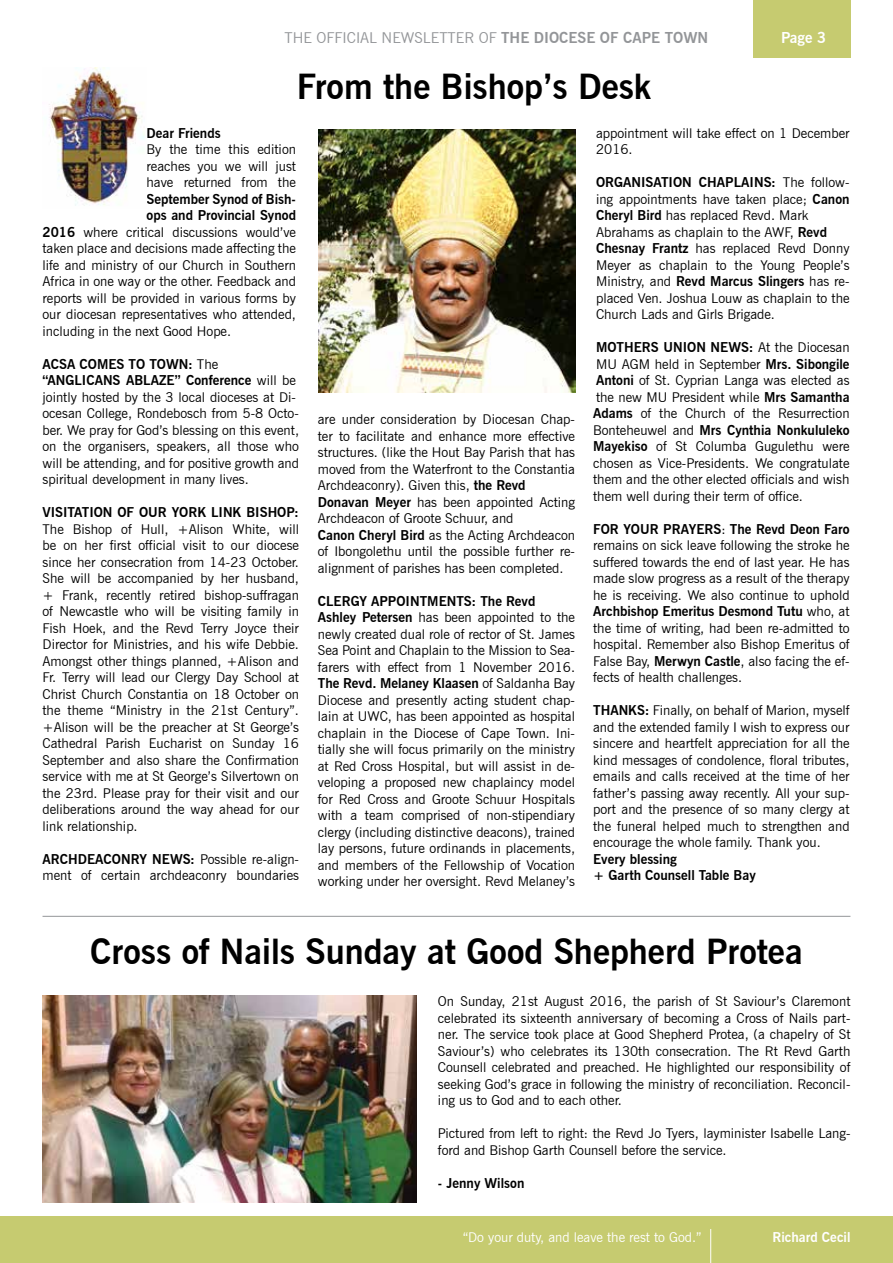
<style>
.page{position:relative;width:893px;height:1263px;background:#fff}
.page>*{position:absolute;margin:0;border:0;box-sizing:border-box;transform-origin:0 0}
.t1{font:700 34.5px "News Gothic BT";color:#000}
.t2{font:15px "News Gothic BT";color:#939598}
.t3{font:700 15px "News Gothic BT";color:#fff}
.t4{font:13.5px/16.5px "News Gothic BT";color:#000}
.t5{font:700 13.5px/16.5px "News Gothic BT";color:#000}
.t6{font:13.5px "News Gothic BT";color:#fff}
.t7{font:700 13.5px "News Gothic BT";color:#fff}
.s1{font-weight:700}
</style>
<div class="page">
<div style="left:753px;top:0;width:97px;height:57px;background:#c6cb70"></div>
<div style="left:0;top:1216px;width:893px;height:47px;background:#c6cb70"></div>
<hr style="left:710px;top:1229px;width:1px;height:34px;background:#fff">
<img style="left:49px;top:67px;width:96px;height:139px">
<img style="left:318px;top:129px;width:257px;height:263px">
<hr style="left:43px;top:916px;width:807px;height:1px;background:#939598">
<img style="left:43px;top:996px;width:374px;height:206px">
<p class="t2" style="left:285px;top:29px;width:425px">THE OFFICIAL NEWSLETTER OF <span class="s1">THE DIOCESE OF CAPE TOWN</span></p>
<p class="t3" style="left:781px;top:29px;width:47px">Page 3</p>
<h1 class="t1" style="left:297px;top:66px;width:356px">From the Bishop’s Desk</h1>
<p class="t5" style="left:147px;top:125px;width:76px">Dear Friends</p>
<p class="t4" style="left:147px;top:141px;width:151px;text-align:justify">By the time this edition reaches you we will just have returned from the</p>
<p class="t5" style="left:147px;top:191px;width:151px">September Synod of Bish-</p>
<p class="t5" style="left:147px;top:207px;width:151px">ops and Provincial Synod</p>
<p class="t4" style="left:43px;top:224px;width:255px"><span class="s1">2016</span> where critical discussions would’ve</p>
<p class="t4" style="left:43px;top:240px;width:255px">taken place and decisions made affecting the</p>
<p class="t4" style="left:43px;top:257px;width:255px">life and ministry of our Church in Southern</p>
<p class="t4" style="left:43px;top:273px;width:255px">Africa in one way or the other. Feedback and</p>
<p class="t4" style="left:43px;top:290px;width:255px">reports will be provided in various forms by</p>
<p class="t4" style="left:43px;top:306px;width:255px">our diocesan representatives who attended,</p>
<p class="t4" style="left:43px;top:323px;width:190px">including in the next Good Hope.</p>
<p class="t4" style="left:43px;top:356px;width:258px"><span class="s1">ACSA COMES TO TOWN:</span> The <span class="s1">“ANGLICANS ABLAZE” Conference</span> will be jointly hosted by the 3 local dioceses at Di&shy;ocesan College, Rondebosch from 5-8 Octo&shy;ber. We pray for God’s blessing on this event, on the organisers, speakers, all those who will be attending, and for positive growth and spiritual development in many lives.</p>
<p class="t5" style="left:43px;top:504px;width:258px">VISITATION OF OUR YORK LINK BISHOP:</p>
<p class="t4" style="left:43px;top:521px;width:258px;text-align:justify">The Bishop of Hull, +Alison White, will be on her first official visit to our diocese since her consecration from 14-23 October.<br>She will be accompanied by her husband, + Frank, recently retired bishop-suffragan of Newcastle who will be visiting family in Fish Hoek, and the Revd Terry Joyce their Director for Ministries, and his wife Debbie.<br>Amongst other things planned, +Alison and Fr. Terry will lead our Clergy Day School at Christ Church Constantia on 18 October on the theme “Ministry in the 21st Century”. +Alison will be the preacher at St George’s Cathedral Parish Eucharist on Sunday 16<br>September and also share the Confirmation service with me at St George’s Silvertown on the 23rd. Please pray for their visit and our deliberations around the way ahead for our link relationship.</p>
<p class="t4" style="left:43px;top:851px;width:258px"><span class="s1">ARCHDEACONRY NEWS:</span> Possible re-align&shy;ment of certain archdeaconry boundaries</p>
<p class="t4" style="left:318px;top:411px;width:259px">are under consideration by Diocesan Chap&shy;ter to facilitate and enhance more effective structures. (like the Hout Bay Parish that has moved from the Waterfront to the Constantia Archdeaconry). Given this, <span class="s1">the Revd Donavan Meyer</span> has been appointed Acting Archdeacon of Groote Schuur, and<br><span class="s1">Canon Cheryl Bird</span> as the Acting Archdeacon of Ibongolethu until the possible further re&shy;alignment of parishes has been completed.</p>
<p class="t4" style="left:318px;top:593px;width:259px"><span class="s1">CLERGY APPOINTMENTS: The Revd Ashley Petersen</span> has been appointed to the newly created dual role of rector of St. James Sea Point and Chaplain to the Mission to Sea&shy;farers with effect from 1 November 2016.<br><span class="s1">The Revd. Melaney Klaasen</span> of Saldanha Bay Diocese and presently acting student chap&shy;lain at UWC, has been appointed as hospital chaplain in the Diocese of Cape Town. Ini&shy;tially she will focus primarily on the ministry at Red Cross Hospital, but will assist in de&shy;veloping a proposed new chaplaincy model for Red Cross and Groote Schuur Hospitals with a team comprised of non-stipendiary clergy (including distinctive deacons), trained lay persons, future ordinands in placements, and members of the Fellowship of Vocation working under her oversight. Revd Melaney’s</p>
<p class="t4" style="left:596px;top:125px;width:255px">appointment will take effect on 1 December<br>2016.</p>
<p class="t4" style="left:596px;top:174px;width:255px"><span class="s1">ORGANISATION CHAPLAINS:</span> The follow&shy;ing appointments have taken place; <span class="s1">Canon Cheryl Bird</span> has replaced Revd. Mark Abrahams as chaplain to the AWF, <span class="s1">Revd Chesnay Frantz</span> has replaced Revd Donny Meyer as chaplain to the Young People’s Ministry, and <span class="s1">Revd Marcus Slingers</span> has re&shy;placed Ven. Joshua Louw as chaplain to the Church Lads and Girls Brigade.</p>
<p class="t4" style="left:593px;top:339px;width:258px;text-align:justify"><span class="s1">MOTHERS UNION NEWS:</span> At the Diocesan MU AGM held in September <span class="s1">Mrs. Sibongile Antoni</span> of St. Cyprian Langa was elected as the new MU President while <span class="s1">Mrs Samantha Adams</span> of the Church of the Resurrection Bonteheuwel and <span class="s1">Mrs Cynthia Nonkululeko Mayekiso</span> of St Columba Gugulethu were chosen as Vice-Presidents. We congratulate them and the other elected officials and wish them well during their term of office.</p>
<p class="t4" style="left:593px;top:520px;width:258px;text-align:justify"><span class="s1">FOR YOUR PRAYERS</span>: <span class="s1">The Revd Deon Faro </span>remains on sick leave following the stroke he suffered towards the end of last year. He has made slow progress as a result of the therapy he is receiving. We also continue to uphold <span class="s1">Archbishop Emeritus Desmond Tutu</span> who, at the time of writing, had been re-admitted to hospital. Remember also Bishop Emeritus of False Bay, <span class="s1">Merwyn Castle</span>, also facing the ef&shy;fects of health challenges.</p>
<p class="t4" style="left:593px;top:702px;width:258px;text-align:justify"><span class="s1">THANKS:</span> Finally, on behalf of Marion, myself and the extended family I wish to express our sincere and heartfelt appreciation for all the kind messages of condolence, floral tributes, emails and calls received at the time of her father’s passing away recently. All your sup&shy;port and the presence of so many clergy at the funeral helped much to strengthen and encourage the whole family. Thank you.</p>
<p class="t5" style="left:593px;top:850px;width:164px">Every blessing<br>+ Garth Counsell Table Bay</p>
<h1 class="t1" style="left:90px;top:931px;width:714px">Cross of Nails Sunday at Good Shepherd Protea</h1>
<p class="t4" style="left:438px;top:993px;width:414px;text-align:justify">On Sunday, 21st August 2016, the parish of St Saviour’s Claremont celebrated its sixteenth anniversary of becoming a Cross of Nails part&shy;ner. The service took place at Good Shepherd Protea, (a chapelry of St Saviour’s) who celebrates its 130th consecration. The Rt Revd Garth Counsell celebrated and preached. He highlighted our responsibility of seeking God’s grace in following the ministry of reconciliation. Reconcil&shy;ing us to God and to each other.</p>
<p class="t4" style="left:438px;top:1125px;width:414px">Pictured from left to right: the Revd Jo Tyers, layminister Isabelle Lang&shy;ford and Bishop Garth Counsell before the service.</p>
<p class="t5" style="left:438px;top:1174px;width:88px">- Jenny Wilson</p>
<p class="t6" style="left:463px;top:1229px;width:240px">“Do your duty, and leave the rest to God.”</p>
<p class="t7" style="left:772px;top:1228px;width:79px">Richard Cecil</p>
</div>
